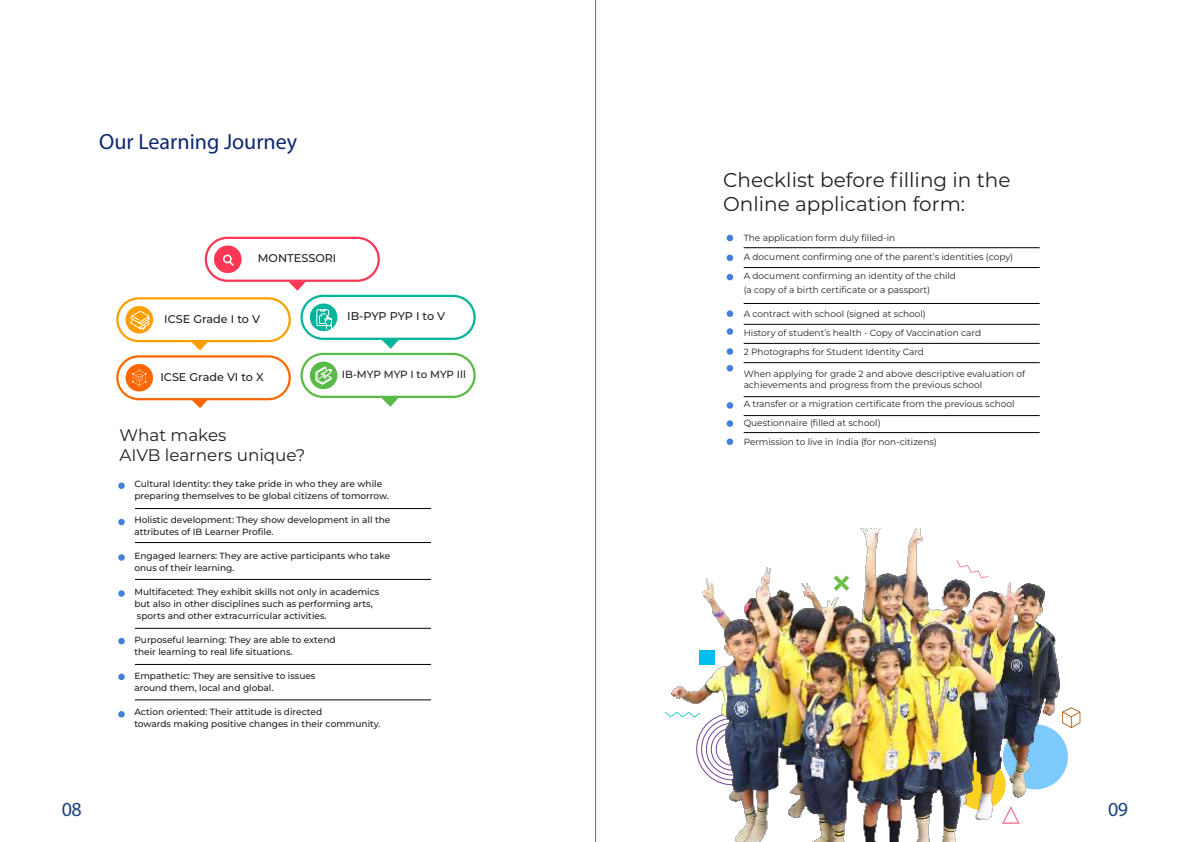
<style>
.page{position:relative;width:1191px;height:842px;background:#fff}
.page>*{position:absolute;margin:0;border:0;box-sizing:border-box;transform-origin:0 0}
.t1{font:22px "Myriad Pro";color:#0e286f}
.t2{font:20px/24px "Montserrat";color:#231f20}
.t3{font:20px "Myriad Pro";color:#1a4383}
.t4{font:16.8px/20.2px "Montserrat";color:#231f20}
.t5{font:500 11.2px "Montserrat";color:#231f20}
.t6{font:500 10.4px "Montserrat";color:#231f20}
.t7{font:100 9px/12px "Montserrat";color:#231f20}
</style>
<div class="page">
<svg style="left:1069px;top:707px;width:11px;height:21px"></svg>
<hr style="left:743px;top:247px;width:296px;height:1px;background:#000">
<hr style="left:743px;top:267px;width:296px;height:1px;background:#000">
<hr style="left:743px;top:303px;width:296px;height:1px;background:#000">
<hr style="left:743px;top:324px;width:296px;height:1px;background:#000">
<hr style="left:743px;top:343px;width:296px;height:1px;background:#000">
<hr style="left:743px;top:362px;width:296px;height:1px;background:#000">
<hr style="left:743px;top:396px;width:296px;height:1px;background:#000">
<hr style="left:743px;top:415px;width:296px;height:1px;background:#000">
<hr style="left:743px;top:432px;width:296px;height:1px;background:#000">
<hr style="left:135px;top:508px;width:296px;height:1px;background:#000">
<hr style="left:135px;top:542px;width:296px;height:1px;background:#000">
<hr style="left:135px;top:579px;width:296px;height:1px;background:#000">
<hr style="left:135px;top:628px;width:296px;height:1px;background:#000">
<hr style="left:135px;top:664px;width:296px;height:1px;background:#000">
<hr style="left:135px;top:699px;width:296px;height:1px;background:#000">
<img style="left:664px;top:529px;width:405px;height:313px">
<div style="left:726px;top:235px;width:7px;height:6px;background:#4280d9;border-radius:50%"></div>
<div style="left:118px;top:482px;width:7px;height:7px;background:#4280d9;border-radius:50%"></div>
<div style="left:118px;top:519px;width:7px;height:6px;background:#4280d9;border-radius:50%"></div>
<svg style="left:118px;top:554px;width:7px;height:7px"></svg>
<svg style="left:118px;top:590px;width:7px;height:7px"></svg>
<div style="left:118px;top:638px;width:7px;height:6px;background:#4280d9;border-radius:50%"></div>
<div style="left:118px;top:674px;width:7px;height:6px;background:#4280d9;border-radius:50%"></div>
<div style="left:118px;top:711px;width:7px;height:6px;background:#4280d9;border-radius:50%"></div>
<div style="left:726px;top:255px;width:7px;height:6px;background:#4280d9;border-radius:50%"></div>
<div style="left:726px;top:274px;width:7px;height:6px;background:#4280d9;border-radius:50%"></div>
<div style="left:726px;top:310px;width:7px;height:7px;background:#4280d9;border-radius:50%"></div>
<div style="left:726px;top:328px;width:7px;height:7px;background:#4280d9;border-radius:50%"></div>
<div style="left:726px;top:348px;width:7px;height:7px;background:#4280d9;border-radius:50%"></div>
<div style="left:726px;top:365px;width:7px;height:6px;background:#4280d9;border-radius:50%"></div>
<div style="left:726px;top:402px;width:7px;height:7px;background:#4280d9;border-radius:50%"></div>
<div style="left:726px;top:420px;width:7px;height:7px;background:#4280d9;border-radius:50%"></div>
<div style="left:726px;top:438px;width:7px;height:7px;background:#4280d9;border-radius:50%"></div>
<hr style="left:595px;top:0;width:1px;height:842px;background:#706866">
<svg style="left:116px;top:237px;width:360px;height:171px"></svg>
<h1 class="t1" style="left:99px;top:128px;width:199px">Our Learning Journey</h1>
<p class="t5" style="left:258px;top:250px;width:80px">MONTESSORI</p>
<p class="t5" style="left:164px;top:311px;width:97px">ICSE Grade I to V</p>
<p class="t5" style="left:347px;top:308px;width:100px">IB-PYP PYP I to V</p>
<p class="t5" style="left:160px;top:369px;width:105px">ICSE Grade VI to X</p>
<p class="t6" style="left:342px;top:367px;width:125px">IB-MYP MYP I to MYP Ill</p>
<h3 class="t4" style="left:119px;top:424px;width:188px">What makes<br>AIVB learners unique?</h3>
<p class="t7" style="left:134px;top:477px;width:256px">Cultural Identity: they take pride in who they are while preparing themselves to be global citizens of tomorrow.</p>
<p class="t7" style="left:134px;top:513px;width:257px">Holistic development: They show development in all the attributes of IB Learner Profile.</p>
<p class="t7" style="left:134px;top:549px;width:257px">Engaged learners: They are active participants who take onus of their learning.</p>
<p class="t7" style="left:134px;top:585px;width:246px">Multifaceted: They exhibit skills not only in academics but also in other disciplines such as performing arts, sports and other extracurricular activities.</p>
<p class="t7" style="left:134px;top:633px;width:203px">Purposeful learning: They are able to extend their learning to real life situations.</p>
<p class="t7" style="left:134px;top:669px;width:183px">Empathetic: They are sensitive to issues around them, local and global.</p>
<p class="t7" style="left:134px;top:705px;width:248px">Action oriented: Their attitude is directed<br>towards making positive changes in their community.</p>
<h2 class="t2" style="left:723px;top:167px;width:289px">Checklist before filling in the<br>Online application form:</h2>
<p class="t7" style="left:743px;top:228px;width:271px;line-height:19px">The application form duly filled-in<br>A document confirming one of the parent’s identities (copy)<br>A document confirming an identity of the child</p>
<p class="t7" style="left:743px;top:284px;width:188px">(a copy of a birth certificate or a passport)</p>
<p class="t7" style="left:743px;top:304px;width:239px;line-height:19px">A contract with school (signed at school)<br>History of student’s health - Copy of Vaccination card<br>2 Photographs for Student Identity Card</p>
<p class="t7" style="left:743px;top:368px;width:283px;line-height:10.8px">When applying for grade 2 and above descriptive evaluation of achievements and progress from the previous school</p>
<p class="t7" style="left:743px;top:394px;width:272px;line-height:19px">A transfer or a migration certificate from the previous school<br>Questionnaire (filled at school)<br>Permission to live in India (for non-citizens)</p>
<h2 class="t3" style="left:62px;top:796px;width:21px">08</h2>
<h2 class="t3" style="left:1108px;top:796px;width:21px">09</h2>
</div>
